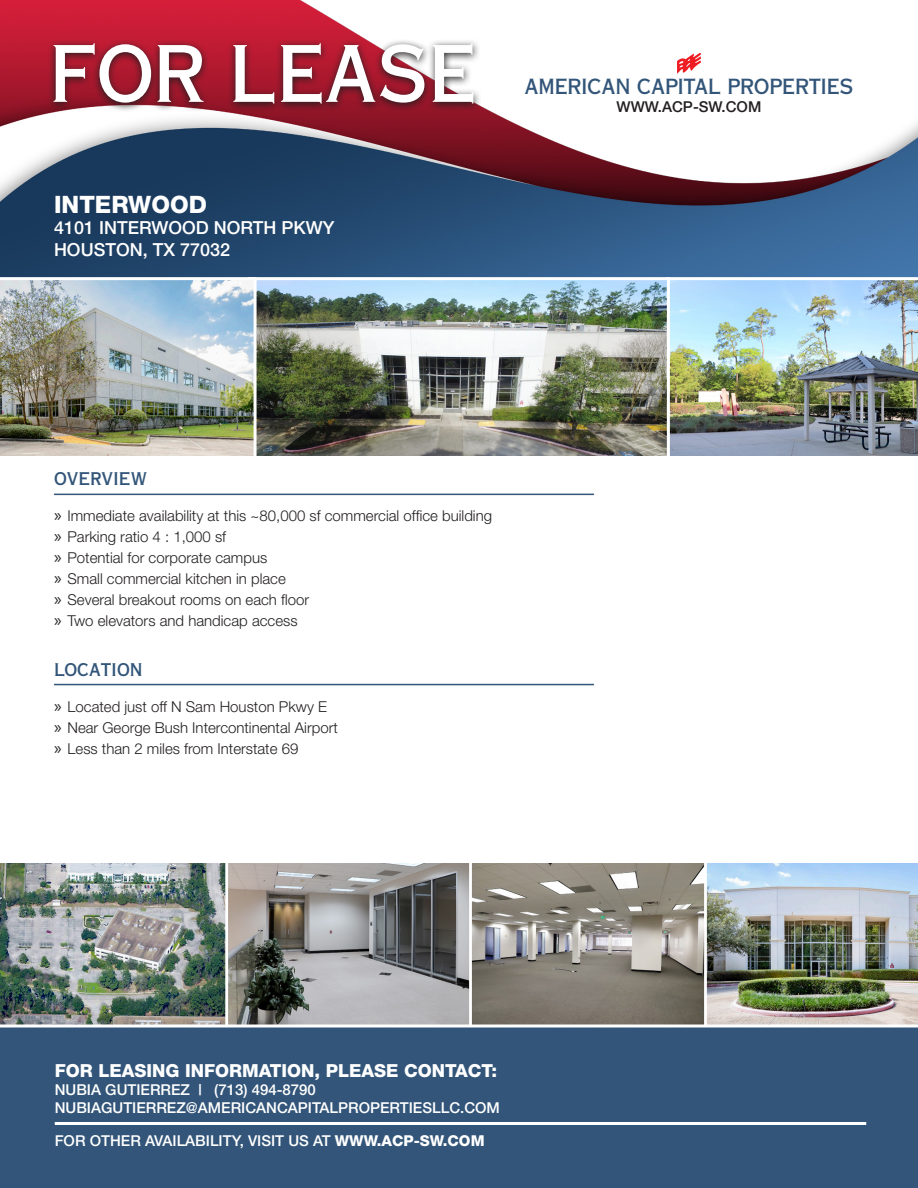
<style>
.page{position:relative;width:918px;height:1188px;background:#fff}
.page>*{position:absolute;margin:0;border:0;box-sizing:border-box;transform-origin:0 0}
.t1{font:78px "Copperplate Thirty AB";color:#fff}
.t2{font:800 24px "Helvetica Neue";color:#fff}
.t3{font:21px "Copperplate Thirty AB";color:#325579}
.t4{font:500 18px "Helvetica Neue";color:#fff}
.t5{font:800 18px "Helvetica Neue";color:#fff}
.t6{font:300 15px "Helvetica Neue";color:#231f20}
.t7{font:500 15px "Helvetica Neue";color:#fff}
.t8{font:500 15px "Helvetica Neue";color:#231f20}
.s1{font-family:"Myriad Pro";font-weight:400;font-size:18px}
.s2{font-weight:800}
</style>
<div class="page">
<img style="left:228px;top:864px;width:241px;height:160px">
<div style="left:220px;top:860px;width:257px;height:170px;border:3px solid #fff"></div>
<img style="left:0;top:860px;width:228px;height:164px">
<img style="left:473px;top:864px;width:231px;height:160px">
<div style="left:469px;top:860px;width:241px;height:170px;border:3px solid #fff"></div>
<img style="left:704px;top:860px;width:214px;height:164px">
<div style="left:0;top:1024px;width:918px;height:164px;background:#325579"></div>
<img style="left:0;top:0;width:918px;height:277px">
<svg style="left:47px;top:38px;width:435px;height:75px;background:#8f3643"></svg>
<img style="left:257px;top:281px;width:409px;height:174px">
<div style="left:248px;top:277px;width:422px;height:182px;border:3px solid #fff"></div>
<img style="left:0;top:277px;width:257px;height:182px">
<img style="left:667px;top:277px;width:251px;height:182px">
<hr style="left:54px;top:494px;width:540px;height:1px;background:#325579">
<hr style="left:54px;top:684px;width:540px;height:1px;background:#325579">
<svg style="left:677px;top:53px;width:24px;height:21px"></svg>
<hr style="left:55px;top:1122px;width:811px;height:3px;background:#fff">
<p class="t1" style="left:50px;top:26px;width:428px">FOR LEASE</p>
<p class="t2" style="left:54px;top:190px;width:154px">INTERWOOD</p>
<p class="t4" style="left:54px;top:217px;width:282px">4101 INTERWOOD NORTH PKWY</p>
<p class="t4" style="left:54px;top:239px;width:178px">HOUSTON, TX 77032</p>
<p class="t3" style="left:524px;top:74px;width:331px">AMERICAN CAPITAL PROPERTIES</p>
<p class="t8" style="left:617px;top:97px;width:146px">WWW.ACP-SW.COM</p>
<p class="t3" style="left:54px;top:465px;width:95px">overview</p>
<p class="t6" style="left:54px;top:507px;width:440px"><span class="s1">»</span> Immediate availability at this ~80,000 sf commercial office building</p>
<p class="t6" style="left:54px;top:528px;width:174px"><span class="s1">»</span> Parking ratio 4 : 1,000 sf</p>
<p class="t6" style="left:54px;top:549px;width:215px"><span class="s1">»</span> Potential for corporate campus</p>
<p class="t6" style="left:54px;top:570px;width:233px"><span class="s1">»</span> Small commercial kitchen in place</p>
<p class="t6" style="left:54px;top:591px;width:257px"><span class="s1">»</span> Several breakout rooms on each floor</p>
<p class="t6" style="left:54px;top:612px;width:245px"><span class="s1">»</span> Two elevators and handicap access</p>
<p class="t3" style="left:54px;top:655px;width:90px">location</p>
<p class="t6" style="left:54px;top:698px;width:275px"><span class="s1">»</span> Located just off N Sam Houston Pkwy E</p>
<p class="t6" style="left:54px;top:719px;width:285px"><span class="s1">»</span> Near George Bush Intercontinental Airport</p>
<p class="t6" style="left:54px;top:740px;width:246px"><span class="s1">»</span> Less than 2 miles from Interstate 69</p>
<p class="t5" style="left:55px;top:1059px;width:444px">FOR LEASING INFORMATION, PLEASE CONTACT:</p>
<p class="t7" style="left:55px;top:1080px;width:263px">NUBIA GUTIERREZ | (713) 494-8790</p>
<p class="t7" style="left:55px;top:1098px;width:447px">NUBIAGUTIERREZ@AMERICANCAPITALPROPERTIESLLC.COM</p>
<p class="t7" style="left:55px;top:1131px;width:431px">FOR OTHER AVAILABILITY, VISIT US AT <span class="s2">WWW.ACP-SW.COM</span></p>
</div>
